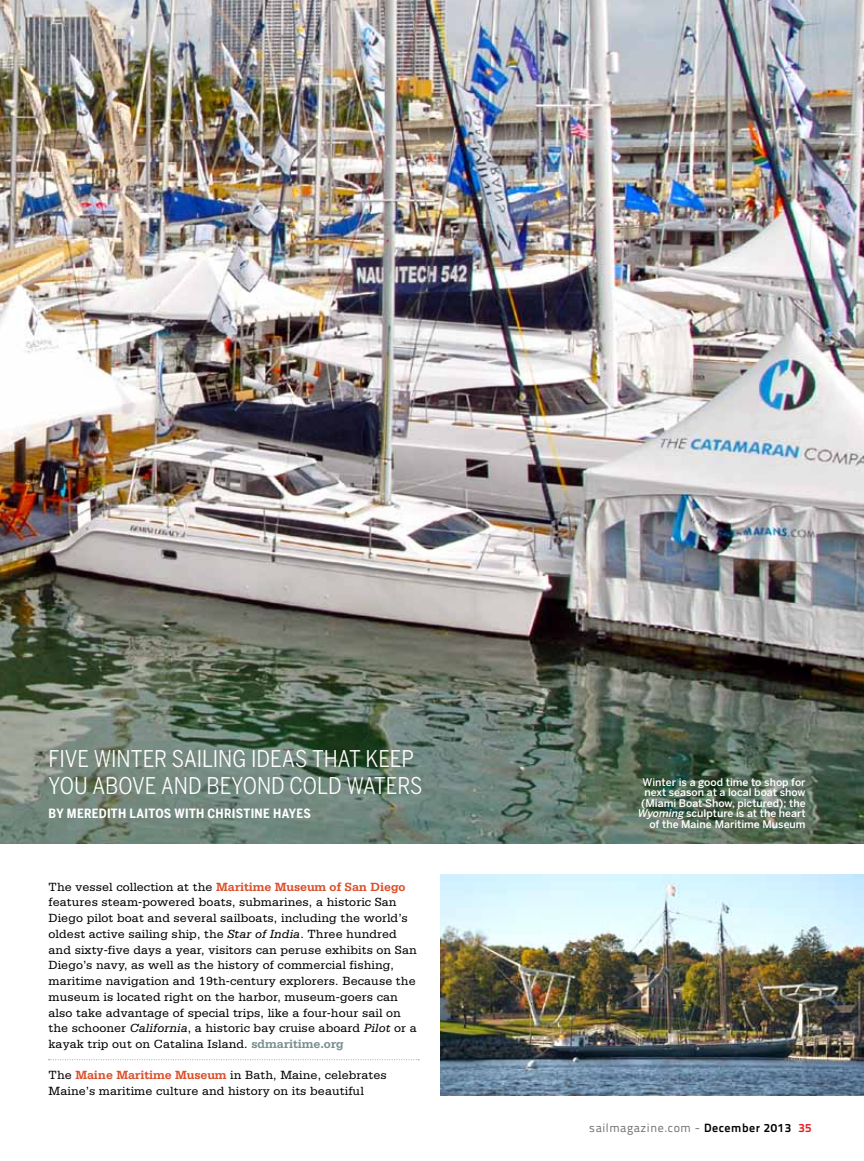
<style>
.page{position:relative;width:864px;height:1161px;background:#fff}
.page>*{position:absolute;margin:0;border:0;box-sizing:border-box;transform-origin:0 0}
.t1{font:22.95px/26.8px "Benton Sans Cond";color:#fff}
.t2{font:700 12.75px "Benton Sans Cond";letter-spacing:.025em;color:#fff}
.t3{font:12.6px/15.8px "Serifa Std";letter-spacing:.005em;color:#000}
.t4{font:12px "Titillium Text 14 L 400 wt";letter-spacing:.045em;color:#6d6e71}
.t5{font:500 10.5px/10.5px "Benton Sans";color:#fff;text-align:right}
.s1{font-weight:700;color:#da502c}
.s2{font-style:italic}
.s3{font-weight:700;color:#7b8e90}
.s4{font-family:"Titillium Text 14 L 800 wt";color:#000}
.s5{font-family:"Titillium Text 14 L 800 wt";color:#e11b22}
</style>
<div class="page">
<img style="left:0;top:0;width:864px;height:844px">
<img style="left:440px;top:875px;width:424px;height:220px">
<svg style="left:49px;top:1059px;width:370px;height:1px"></svg>
<h1 class="t1" style="left:49px;top:745px;width:375px">FIVE WINTER SAILING IDEAS THAT KEEP<br>YOU ABOVE AND BEYOND COLD WATERS</h1>
<p class="t2" style="left:49px;top:806px;width:264px">BY MEREDITH LAITOS WITH CHRISTINE HAYES</p>
<p class="t3" style="left:49px;top:879px;width:370px">The vessel collection at the <span class="s1">Maritime Museum of San Diego </span>features steam-powered boats, submarines, a historic San Diego pilot boat and several sailboats, including the world’s oldest active sailing ship, the <span class="s2">Star of India</span>. Three hundred and sixty-five days a year, visitors can peruse exhibits on San Diego’s navy, as well as the history of commercial fishing, maritime navigation and 19th-century explorers. Because the museum is located right on the harbor, museum-goers can also take advantage of special trips, like a four-hour sail on the schooner <span class="s2">California</span>, a historic bay cruise aboard <span class="s2">Pilot</span> or a kayak trip out on Catalina Island. <span class="s3">sdmaritime.org</span></p>
<p class="t3" style="left:49px;top:1068px;width:340px">The <span class="s1">Maine Maritime Museum</span> in Bath, Maine, celebrates<br>Maine’s maritime culture and history on its beautiful</p>
<p class="t5" style="left:637px;top:776px;width:170px">Winter is a good time to shop for next season at a local boat show (Miami Boat Show, pictured); the<br><span class="s2">Wyoming</span> sculpture is at the heart of the Maine Maritime Museum</p>
<p class="t4" style="left:589px;top:1120px;width:224px">sailmagazine.com - <span class="s4">December 2013</span> <span class="s5">35</span></p>
</div>
